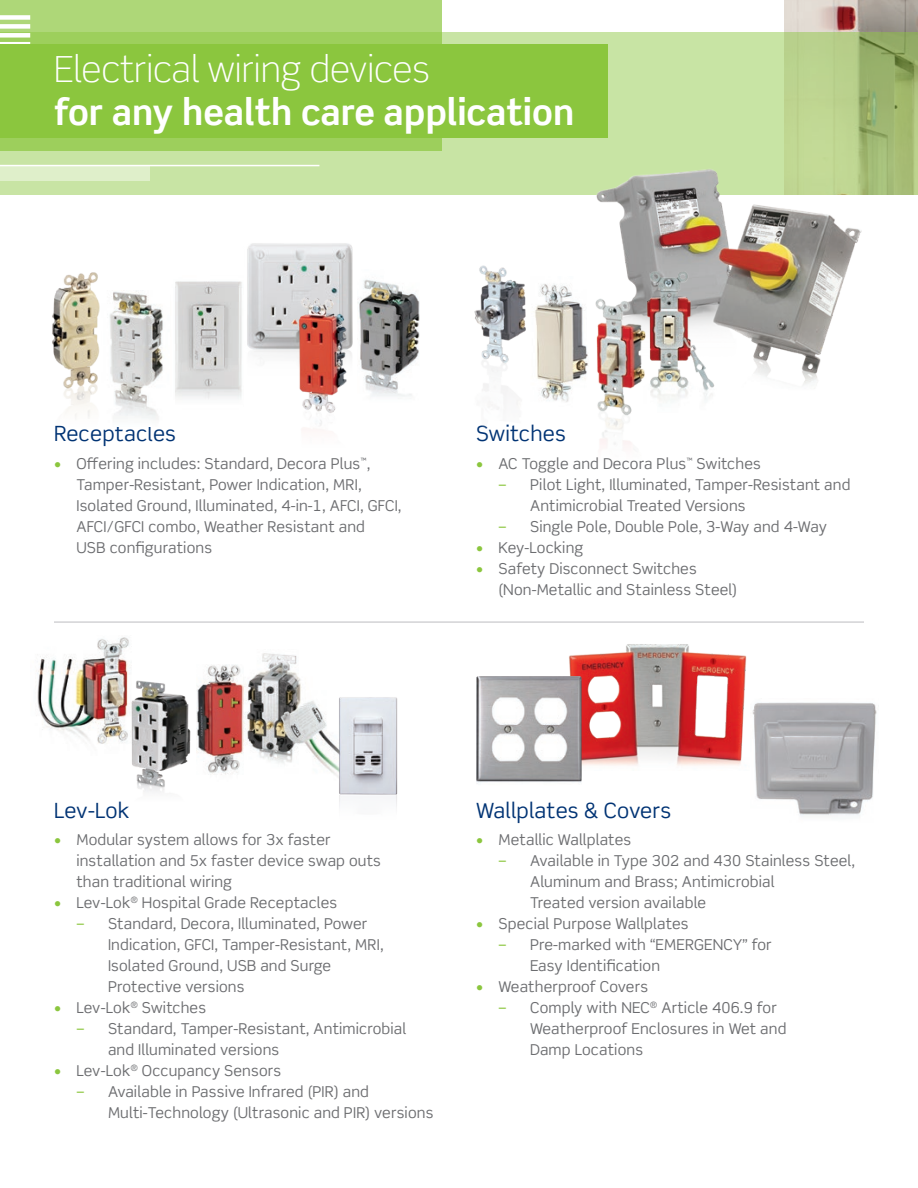
<style>
.page{position:relative;width:918px;height:1188px;background:#fff}
.page>*{position:absolute;margin:0;border:0;box-sizing:border-box;transform-origin:0 0}
.t1{font:700 36px "Scene Std";color:#fff}
.t2{font:300 36px "Scene Std";color:#fff}
.t3{font:21px "Scene Std";letter-spacing:.01em;color:#013374}
.t4{font:15px/21px "Scene Std";letter-spacing:.01em;color:#6c6d70}
.s1{color:#8bc63e}
</style>
<div class="page">
<img style="left:784px;top:0;width:134px;height:195px">
<svg style="left:0;top:32px;width:918px;height:162px;background:#c0db99"></svg>
<svg style="left:0;top:0;width:442px;height:151px;background:#a6d36b"></svg>
<div style="left:0;top:166px;width:150px;height:14px;background:#dfefca"></div>
<img style="left:595px;top:168px;width:266px;height:217px">
<img style="left:247px;top:243px;width:111px;height:115px">
<img style="left:358px;top:279px;width:62px;height:118px">
<img style="left:111px;top:291px;width:52px;height:129px">
<img style="left:175px;top:281px;width:67px;height:118px">
<img style="left:293px;top:291px;width:60px;height:135px">
<img style="left:52px;top:272px;width:59px;height:145px">
<img style="left:595px;top:295px;width:36px;height:150px">
<img style="left:631px;top:267px;width:87px;height:145px">
<img style="left:535px;top:284px;width:53px;height:118px">
<img style="left:474px;top:265px;width:52px;height:144px">
<img style="left:37px;top:637px;width:92px;height:107px">
<img style="left:196px;top:665px;width:47px;height:110px">
<img style="left:243px;top:653px;width:93px;height:122px">
<img style="left:336px;top:697px;width:62px;height:110px">
<img style="left:127px;top:678px;width:64px;height:115px">
<img style="left:569px;top:644px;width:178px;height:122px">
<img style="left:476px;top:676px;width:106px;height:108px">
<img style="left:752px;top:702px;width:125px;height:115px">
<hr style="left:54px;top:622px;width:810px;height:1px;background:#bcbdc0">
<div style="left:0;top:15px;width:30px;height:5px;background:#fff"></div>
<div style="left:0;top:24px;width:30px;height:5px;background:#fff"></div>
<div style="left:0;top:33px;width:30px;height:5px;background:#fff"></div>
<hr style="left:0;top:42px;width:30px;height:4px;background:#fff">
<hr style="left:0;top:165px;width:319px;height:1px;background:#fff">
<div style="left:0;top:44px;width:608px;height:94px;background:#8bc63e"></div>
<h1 class="t2" style="left:54px;top:47px;width:377px">Electrical wiring devices</h1>
<h1 class="t1" style="left:54px;top:90px;width:522px">for any health care application</h1>
<h2 class="t3" style="left:54px;top:420px;width:124px">Receptacles</h2>
<p class="t4" style="left:76px;top:452px;width:327px;text-indent:-22px"><span class="s1">•</span> Offering includes: Standard, Decora Plus<sup>™</sup>, Tamper-Resistant, Power Indication, MRI, Isolated Ground, Illuminated, 4-in-1, AFCI, GFCI, AFCI/GFCI combo, Weather Resistant and<br>USB configurations</p>
<h2 class="t3" style="left:476px;top:420px;width:91px">Switches</h2>
<p class="t4" style="left:476px;top:452px;width:286px"><span class="s1">•</span> AC Toggle and Decora Plus<sup>™</sup> Switches</p>
<p class="t4" style="left:530px;top:473px;width:322px;text-indent:-32px"><span class="s1">–</span> Pilot Light, Illuminated, Tamper-Resistant and<br>Antimicrobial Treated Versions</p>
<p class="t4" style="left:499px;top:515px;width:330px"><span class="s1">–</span> Single Pole, Double Pole, 3-Way and 4-Way</p>
<p class="t4" style="left:476px;top:536px;width:109px"><span class="s1">•</span> Key-Locking</p>
<p class="t4" style="left:499px;top:557px;width:240px;text-indent:-22px"><span class="s1">•</span> Safety Disconnect Switches (Non-Metallic and Stainless Steel)</p>
<h2 class="t3" style="left:54px;top:797px;width:77px">Lev-Lok</h2>
<p class="t4" style="left:76px;top:829px;width:306px;text-indent:-22px"><span class="s1">•</span> Modular system allows for 3x faster installation and 5x faster device swap outs than traditional wiring</p>
<p class="t4" style="left:54px;top:892px;width:285px"><span class="s1">•</span> Lev-Lok<sup>®</sup> Hospital Grade Receptacles</p>
<p class="t4" style="left:108px;top:913px;width:277px;text-indent:-32px"><span class="s1">–</span> Standard, Decora, Illuminated, Power Indication, GFCI, Tamper-Resistant, MRI, Isolated Ground, USB and Surge Protective versions</p>
<p class="t4" style="left:54px;top:997px;width:154px"><span class="s1">•</span> Lev-Lok<sup>®</sup> Switches</p>
<p class="t4" style="left:108px;top:1018px;width:300px;text-indent:-32px"><span class="s1">–</span> Standard, Tamper-Resistant, Antimicrobial and Illuminated versions</p>
<p class="t4" style="left:54px;top:1060px;width:229px"><span class="s1">•</span> Lev-Lok<sup>®</sup> Occupancy Sensors</p>
<p class="t4" style="left:108px;top:1081px;width:327px;text-indent:-32px"><span class="s1">–</span> Available in Passive Infrared (PIR) and<br>Multi-Technology (Ultrasonic and PIR) versions</p>
<h2 class="t3" style="left:476px;top:797px;width:197px">Wallplates &amp; Covers</h2>
<p class="t4" style="left:476px;top:829px;width:157px"><span class="s1">•</span> Metallic Wallplates</p>
<p class="t4" style="left:530px;top:850px;width:327px;text-indent:-32px"><span class="s1">–</span> Available in Type 302 and 430 Stainless Steel,<br>Aluminum and Brass; Antimicrobial<br>Treated version available</p>
<p class="t4" style="left:476px;top:913px;width:214px"><span class="s1">•</span> Special Purpose Wallplates</p>
<p class="t4" style="left:530px;top:934px;width:243px;text-indent:-32px"><span class="s1">–</span> Pre-marked with “EMERGENCY” for<br>Easy Identification</p>
<p class="t4" style="left:476px;top:976px;width:174px"><span class="s1">•</span> Weatherproof Covers</p>
<p class="t4" style="left:530px;top:997px;width:258px;text-indent:-32px"><span class="s1">–</span> Comply with NEC<sup>®</sup> Article 406.9 for<br>Weatherproof Enclosures in Wet and<br>Damp Locations</p>
</div>
